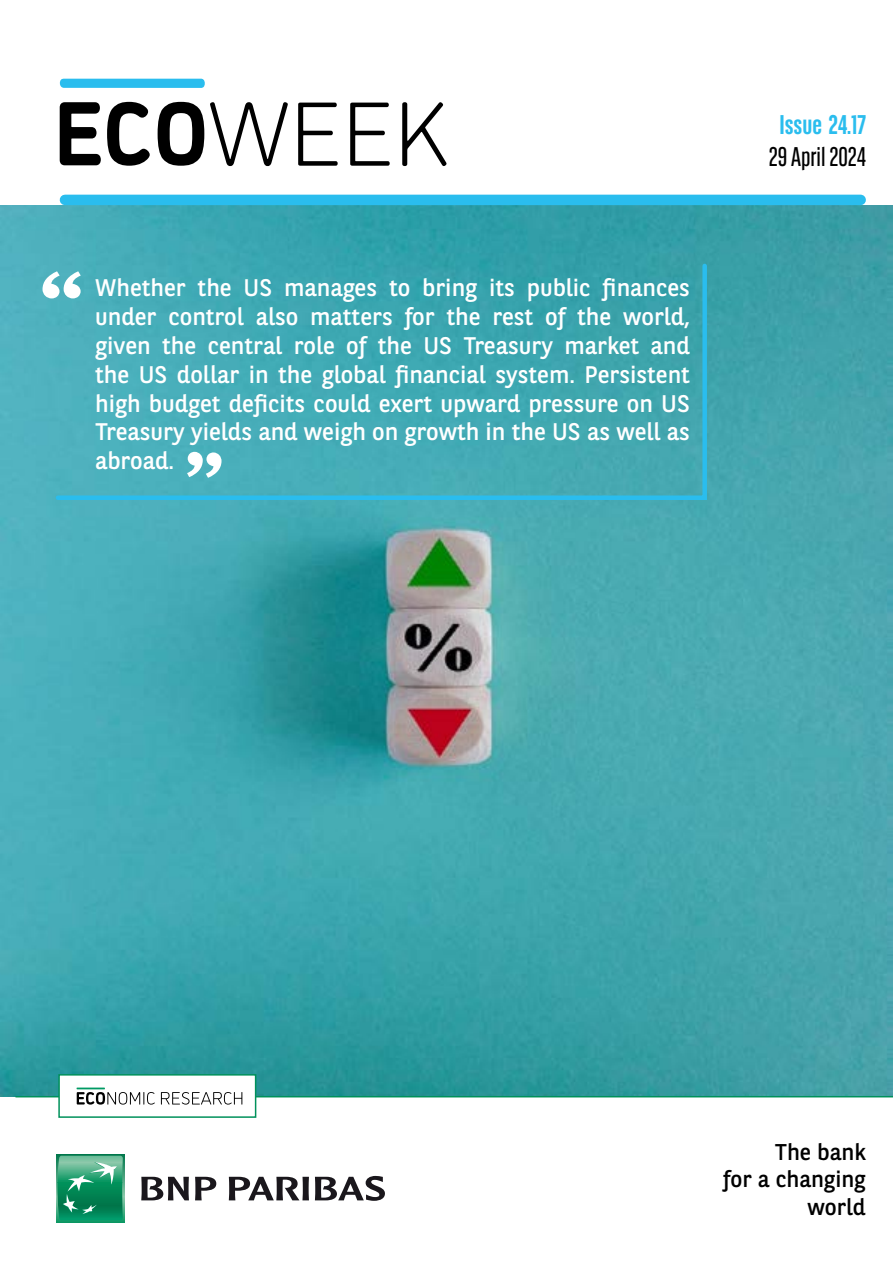
<style>
.page{position:relative;width:893px;height:1263px;background:#fff}
.page>*{position:absolute;margin:0;border:0;box-sizing:border-box;transform-origin:0 0}
.t1{font:27px "BNPP Sans Condensed";color:#000}
.t2{font:700 27px "BNPP Sans Condensed";color:#2abdee}
.t3{font:24px/28.8px "BNPP Sans";color:#fff;text-align:justify}
.t4{font:22.8px/27.3px "BNPP Sans";color:#000;text-align:right}
</style>
<div class="page">
<img style="left:0;top:205px;width:893px;height:891px">
<hr style="left:15px;top:1096px;width:878px;height:1px;background:#00915b">
<div style="left:56px;top:1154px;width:68px;height:68px;background:#119263"></div>
<svg style="left:57px;top:1156px;width:66px;height:64px;background:#35a178"></svg>
<svg style="left:141px;top:1177px;width:48px;height:23px"></svg>
<svg style="left:195px;top:1177px;width:21px;height:23px"></svg>
<svg style="left:229px;top:1177px;width:80px;height:23px"></svg>
<svg style="left:315px;top:1176px;width:70px;height:25px"></svg>
<div style="left:58px;top:1074px;width:198px;height:44px;background:#fff;border:2px solid #00915b"></div>
<div style="left:65px;top:195px;width:796px;height:10px;background:#2abdee"></div>
<svg style="left:60px;top:102px;width:41px;height:63px"></svg>
<svg style="left:107px;top:102px;width:43px;height:64px"></svg>
<svg style="left:158px;top:102px;width:46px;height:64px"></svg>
<svg style="left:59px;top:79px;width:146px;height:9px"></svg>
<svg style="left:210px;top:102px;width:78px;height:64px"></svg>
<svg style="left:298px;top:103px;width:40px;height:63px"></svg>
<svg style="left:350px;top:103px;width:40px;height:63px"></svg>
<svg style="left:402px;top:102px;width:44px;height:64px"></svg>
<svg style="left:161px;top:1092px;width:81px;height:12px"></svg>
<svg style="left:76px;top:1087px;width:79px;height:17px"></svg>
<svg style="left:43px;top:271px;width:10px;height:27px"></svg>
<svg style="left:53px;top:261px;width:656px;height:241px;background:#41aab5"></svg>
<svg style="left:187px;top:452px;width:35px;height:26px"></svg>
<p class="t3" style="left:95px;top:273px;width:596px">Whether the US manages to bring its public finances under control also matters for the rest of the world, given the central role of the US Treasury market and the US dollar in the global financial system. Persistent high budget deficits could exert upward pressure on US Treasury yields and weigh on growth in the US as well as abroad.</p>
<p class="t2" style="left:779px;top:109px;width:88px">Issue 24.17</p>
<p class="t1" style="left:769px;top:140px;width:99px">29 April 2024</p>
<p class="t4" style="left:723px;top:1137px;width:144px">The bank<br>for a changing world</p>
</div>
